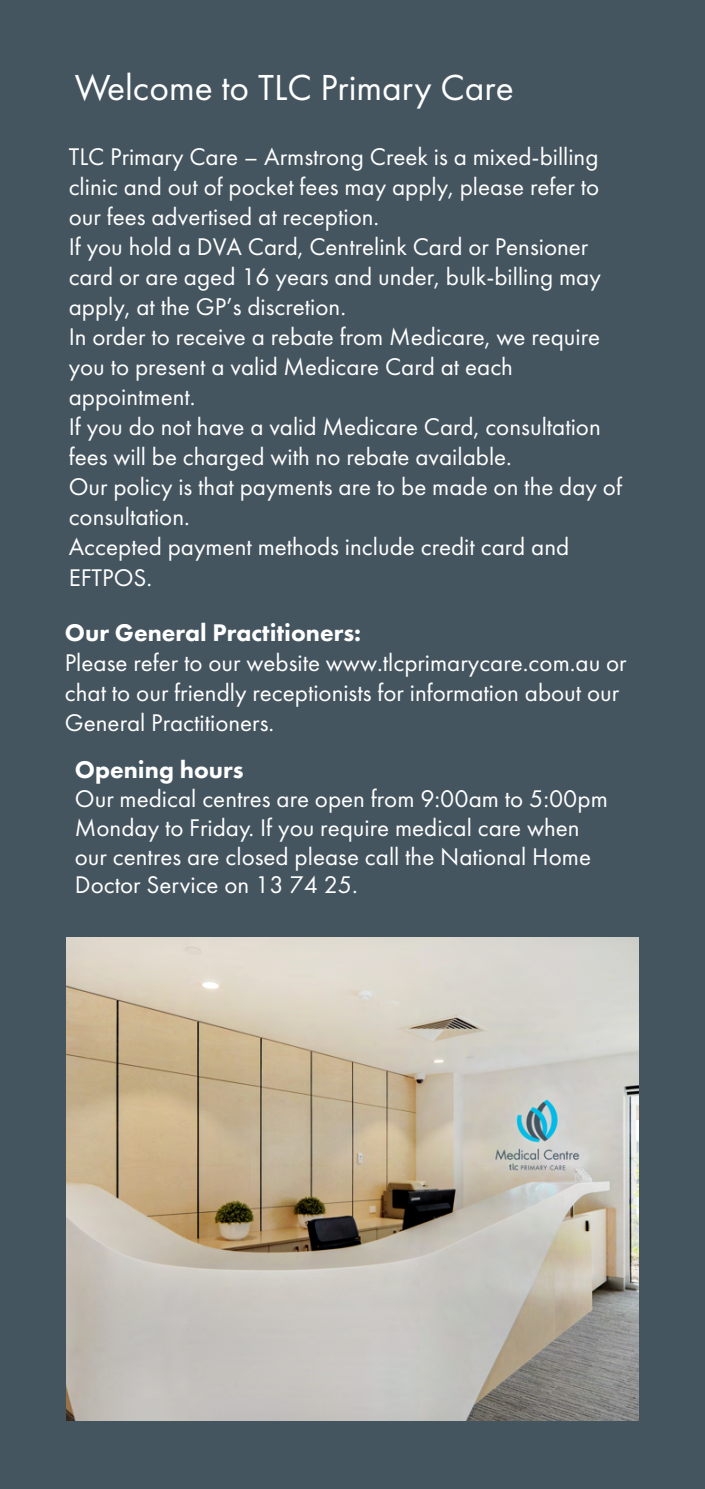
<style>
.page{position:relative;width:705px;height:1489px;background:#fff}
.page>*{position:absolute;margin:0;border:0;box-sizing:border-box;transform-origin:0 0}
.t1{font:37.5px "Futura PT";color:#fff}
.t2{font:25px/30px "Futura PT";color:#fff}
.t3{font:800 25px "Futura PT";color:#fff}
</style>
<div class="page">
<div style="left:1px;top:0;width:703px;height:1488px;background:#455560"></div>
<img style="left:67px;top:937px;width:571px;height:483px">
<h1 class="t1" style="left:75px;top:66px;width:440px">Welcome to TLC Primary Care</h1>
<p class="t2" style="left:69px;top:142px;width:554px">TLC Primary Care – Armstrong Creek is a mixed-billing clinic and out of pocket fees may apply, please refer to our fees advertised at reception.<br>If you hold a DVA Card, Centrelink Card or Pensioner card or are aged 16 years and under, bulk-billing may apply, at the GP’s discretion.<br>In order to receive a rebate from Medicare, we require you to present a valid Medicare Card at each appointment.<br>If you do not have a valid Medicare Card, consultation fees will be charged with no rebate available.<br>Our policy is that payments are to be made on the day of consultation.<br>Accepted payment methods include credit card and EFTPOS.</p>
<p class="t3" style="left:65px;top:617px;width:298px">Our General Practitioners:</p>
<p class="t2" style="left:65px;top:647px;width:563px">Please refer to our website www.tlcprimarycare.com.au or chat to our friendly receptionists for information about our<br>General Practitioners.</p>
<p class="t3" style="left:75px;top:754px;width:170px">Opening hours</p>
<p class="t2" style="left:75px;top:784px;width:534px;line-height:28.8px">Our medical centres are open from 9:00am to 5:00pm Monday to Friday. If you require medical care when our centres are closed please call the National Home Doctor Service on 13 74 25.</p>
</div>
